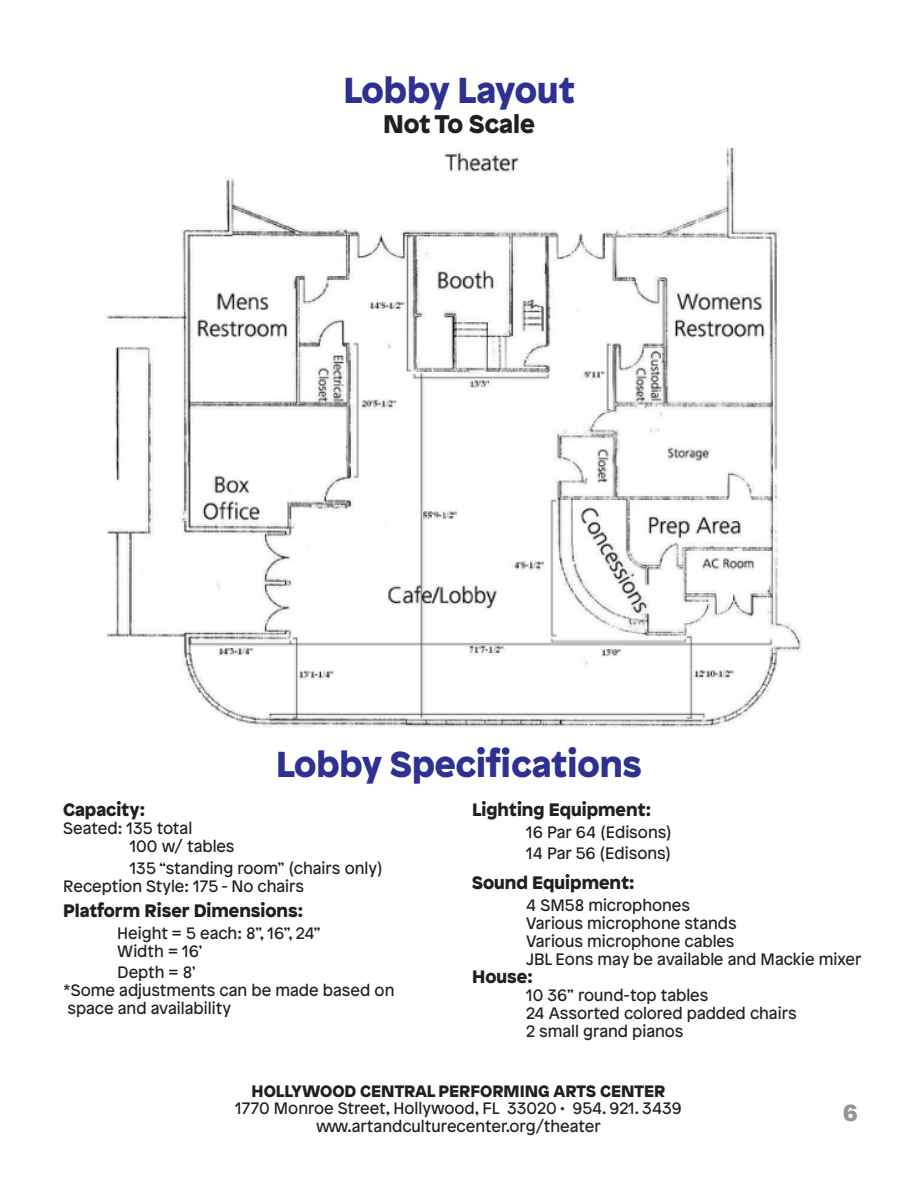
<style>
.page{position:relative;width:918px;height:1188px;background:#fff}
.page>*{position:absolute;margin:0;border:0;box-sizing:border-box;transform-origin:0 0}
.t1{font:900 36px "Patron";color:#2e3092}
.t2{font:900 25.5px "Patron";color:#231f20}
.t3{font:900 22.5px "Arial";color:#939598}
.t4{font:900 18px "Patron";color:#231f20}
.t5{font:16.5px/18px "Patron";color:#231f20;text-align:center}
.t6{font:900 16.5px "Patron";color:#231f20}
</style>
<div class="page">
<img style="left:106px;top:149px;width:696px;height:579px">
<p class="t1" style="left:344px;top:60px;width:233px">Lobby Layout</p>
<p class="t2" style="left:383px;top:103px;width:153px">Not To Scale</p>
<p class="t1" style="left:276px;top:734px;width:367px">Lobby Specifications</p>
<p class="t4" style="left:63px;top:795px;width:83px">Capacity:</p>
<p class="t5" style="left:63px;top:818px;width:131px">Seated: 135 total</p>
<p class="t5" style="left:130px;top:836px;width:106px">100 w/ tables</p>
<p class="t5" style="left:130px;top:858px;width:254px">135 “standing room” (chairs only)</p>
<p class="t5" style="left:63px;top:876px;width:242px">Reception Style: 175 - No chairs</p>
<p class="t4" style="left:63px;top:896px;width:241px">Platform Riser Dimensions:</p>
<p class="t5" style="left:117px;top:923px;width:205px">Height = 5 each: 8”, 16”, 24”</p>
<p class="t5" style="left:117px;top:941px;width:87px">Width = 16’</p>
<p class="t5" style="left:117px;top:963px;width:80px">Depth = 8’</p>
<p class="t5" style="left:63px;top:981px;width:333px;text-align:left">*Some adjustments can be made based on space and availability</p>
<p class="t4" style="left:472px;top:795px;width:180px">Lighting Equipment:</p>
<p class="t5" style="left:526px;top:822px;width:147px">16 Par 64 (Edisons)</p>
<p class="t5" style="left:526px;top:843px;width:146px">14 Par 56 (Edisons)</p>
<p class="t4" style="left:472px;top:868px;width:164px">Sound Equipment:</p>
<p class="t5" style="left:526px;top:895px;width:166px">4 SM58 microphones</p>
<p class="t5" style="left:526px;top:913px;width:212px">Various microphone stands</p>
<p class="t5" style="left:526px;top:931px;width:210px">Various microphone cables</p>
<p class="t5" style="left:526px;top:949px;width:337px">JBL Eons may be available and Mackie mixer</p>
<p class="t4" style="left:472px;top:962px;width:62px">House:</p>
<p class="t5" style="left:526px;top:985px;width:184px">10 36” round-top tables</p>
<p class="t5" style="left:526px;top:1003px;width:272px">24 Assorted colored padded chairs</p>
<p class="t5" style="left:526px;top:1021px;width:159px">2 small grand pianos</p>
<p class="t6" style="left:252px;top:1078px;width:415px">HOLLYWOOD CENTRAL PERFORMING ARTS CENTER</p>
<p class="t5" style="left:235px;top:1098px;width:448px">1770 Monroe Street, Hollywood, FL 33020 • 954. 921. 3439 www.artandculturecenter.org/theater</p>
<h3 class="t3" style="left:843px;top:1097px;width:17px">6</h3>
</div>
